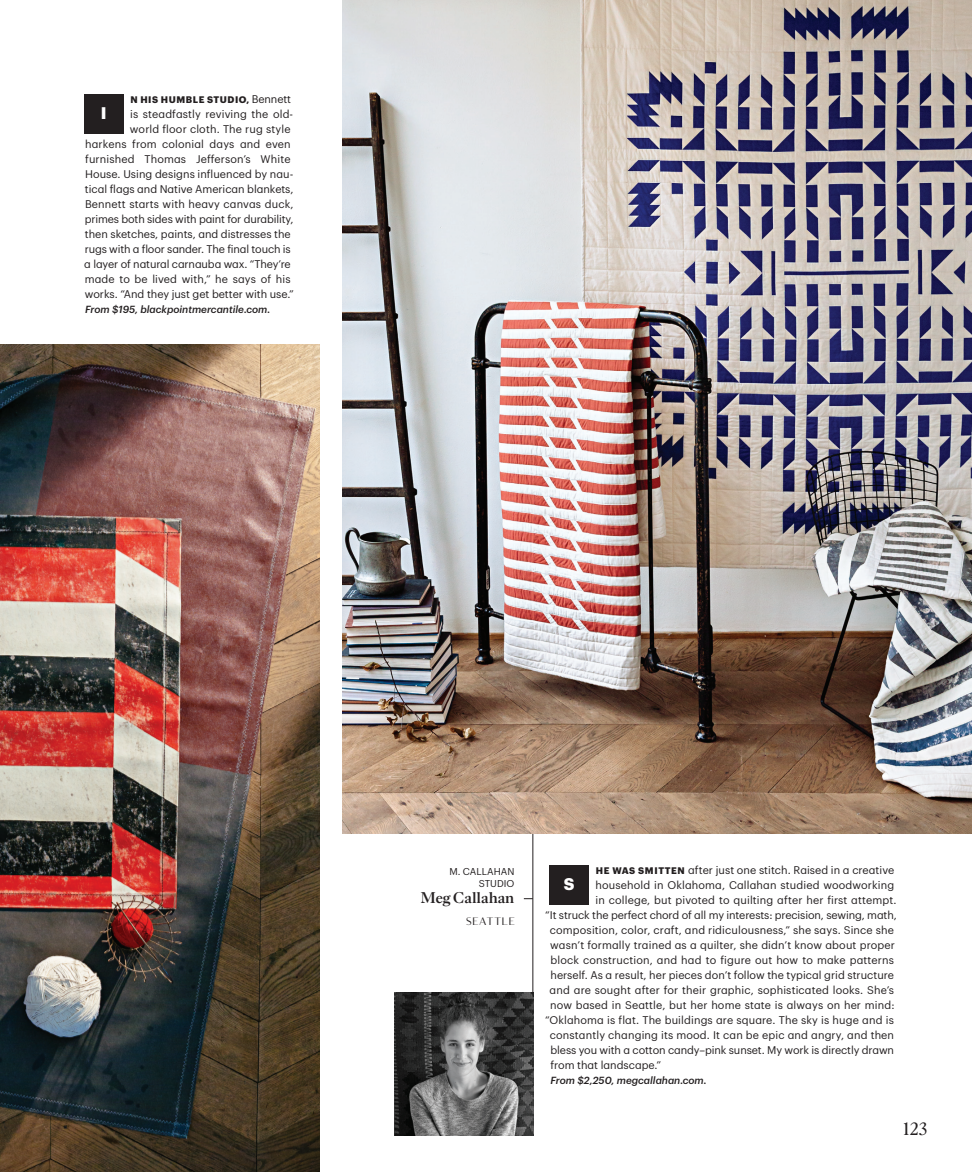
<style>
.page{position:relative;width:972px;height:1172px;background:#fff}
.page>*{position:absolute;margin:0;border:0;box-sizing:border-box;transform-origin:0 0}
.t1{font:500 18px "MSL Stoneleigh 12";color:#231f20}
.t2{font:700 16.5px "Graphik";color:#fff}
.t3{font:700 15.75px "MSL Stoneleigh 12";letter-spacing:-.005em;color:#231f20}
.t4{font:10.8px "Graphik";letter-spacing:.015em;color:#231f20}
.t5{font:10.8px "Graphik";letter-spacing:-.01em;color:#231f20}
.t6{font:10.8px "Graphik";letter-spacing:-.005em;color:#231f20}
.t7{font:10.8px "Graphik";letter-spacing:-.015em;color:#231f20}
.t8{font:10.5px "Darby Sans Poster";letter-spacing:.09em;color:#231f20}
.t9{font:italic 500 10.2px "Graphik";color:#231f20}
.t10{font:9.75px/12px "Graphik";letter-spacing:.005em;color:#231f20;text-align:right}
.t11{font:700 9.3px "Graphik";letter-spacing:.055em;color:#231f20}
.s1{font-weight:400;font-size:10.8px}
.s2{font-weight:700;font-size:9.3px}
</style>
<div class="page">
<img style="left:0;top:345px;width:320px;height:827px">
<img style="left:395px;top:993px;width:138px;height:142px">
<img style="left:342px;top:0;width:629px;height:834px">
<hr style="left:532px;top:834px;width:1px;height:159px;background:#231f20">
<div style="left:549px;top:865px;width:39px;height:39px;background:#231f20"></div>
<div style="left:84px;top:94px;width:39px;height:39px;background:#231f20"></div>
<p class="t11" style="left:130px;top:93px;width:162px">N HIS HUMBLE STUDIO, <span class="s1">Bennett</span></p>
<p class="t4" style="left:130px;top:106px;width:165px">is steadfastly reviving the old-</p>
<p class="t4" style="left:130px;top:121px;width:162px">world floor cloth. The rug style</p>
<p class="t4" style="left:85px;top:136px;width:207px">harkens from colonial days and even</p>
<p class="t4" style="left:85px;top:151px;width:207px">furnished Thomas Jefferson’s White</p>
<p class="t4" style="left:85px;top:166px;width:210px">House. Using designs influenced by nau-</p>
<p class="t6" style="left:85px;top:181px;width:210px">tical flags and Native American blankets,</p>
<p class="t4" style="left:85px;top:196px;width:210px">Bennett starts with heavy canvas duck,</p>
<p class="t5" style="left:85px;top:211px;width:210px">primes both sides with paint for durability,</p>
<p class="t4" style="left:85px;top:226px;width:207px">then sketches, paints, and distresses the</p>
<p class="t7" style="left:85px;top:241px;width:207px">rugs with a floor sander. The final touch is</p>
<p class="t5" style="left:84px;top:256px;width:208px">a layer of natural carnauba wax. “They’re</p>
<p class="t4" style="left:85px;top:271px;width:207px">made to be lived with,” he says of his</p>
<p class="t4" style="left:85px;top:286px;width:210px">works. “And they just get better with use.”</p>
<p class="t9" style="left:85px;top:302px;width:187px">From $195, blackpointmercantile.com.</p>
<h2 class="t2" style="left:101px;top:101px;width:7px">I</h2>
<p class="t10" style="left:449px;top:864px;width:67px">M. CALLAHAN<br>STUDIO</p>
<h3 class="t3" style="left:420px;top:888px;width:95px">Meg Callahan</h3>
<p class="t8" style="left:466px;top:913px;width:50px">SEATTLE</p>
<p class="t4" style="left:595px;top:862px;width:300px"><span class="s2">HE WAS SMITTEN</span> after just one stitch. Raised in a creative</p>
<p class="t4" style="left:595px;top:877px;width:300px">household in Oklahoma, Callahan studied woodworking</p>
<p class="t4" style="left:595px;top:892px;width:302px">in college, but pivoted to quilting after her first attempt.</p>
<p class="t5" style="left:545px;top:907px;width:353px">“It struck the perfect chord of all my interests: precision, sewing, math,</p>
<p class="t4" style="left:549px;top:922px;width:345px">composition, color, craft, and ridiculousness,” she says. Since she</p>
<p class="t4" style="left:550px;top:937px;width:346px">wasn’t formally trained as a quilter, she didn’t know about proper</p>
<p class="t4" style="left:550px;top:952px;width:345px">block construction, and had to figure out how to make patterns</p>
<p class="t4" style="left:550px;top:967px;width:345px">herself. As a result, her pieces don’t follow the typical grid structure</p>
<p class="t4" style="left:549px;top:982px;width:346px">and are sought after for their graphic, sophisticated looks. She’s</p>
<p class="t4" style="left:550px;top:997px;width:346px">now based in Seattle, but her home state is always on her mind:</p>
<p class="t4" style="left:545px;top:1012px;width:350px">“Oklahoma is flat. The buildings are square. The sky is huge and is</p>
<p class="t4" style="left:549px;top:1027px;width:346px">constantly changing its mood. It can be epic and angry, and then</p>
<p class="t5" style="left:550px;top:1042px;width:345px">bless you with a cotton candy–pink sunset. My work is directly drawn</p>
<p class="t4" style="left:550px;top:1057px;width:112px">from that landscape.”</p>
<p class="t9" style="left:550px;top:1073px;width:158px">From $2,250, megcallahan.com.</p>
<h2 class="t2" style="left:563px;top:872px;width:12px">S</h2>
<h1 class="t1" style="left:902px;top:1118px;width:26px">123</h1>
</div>
